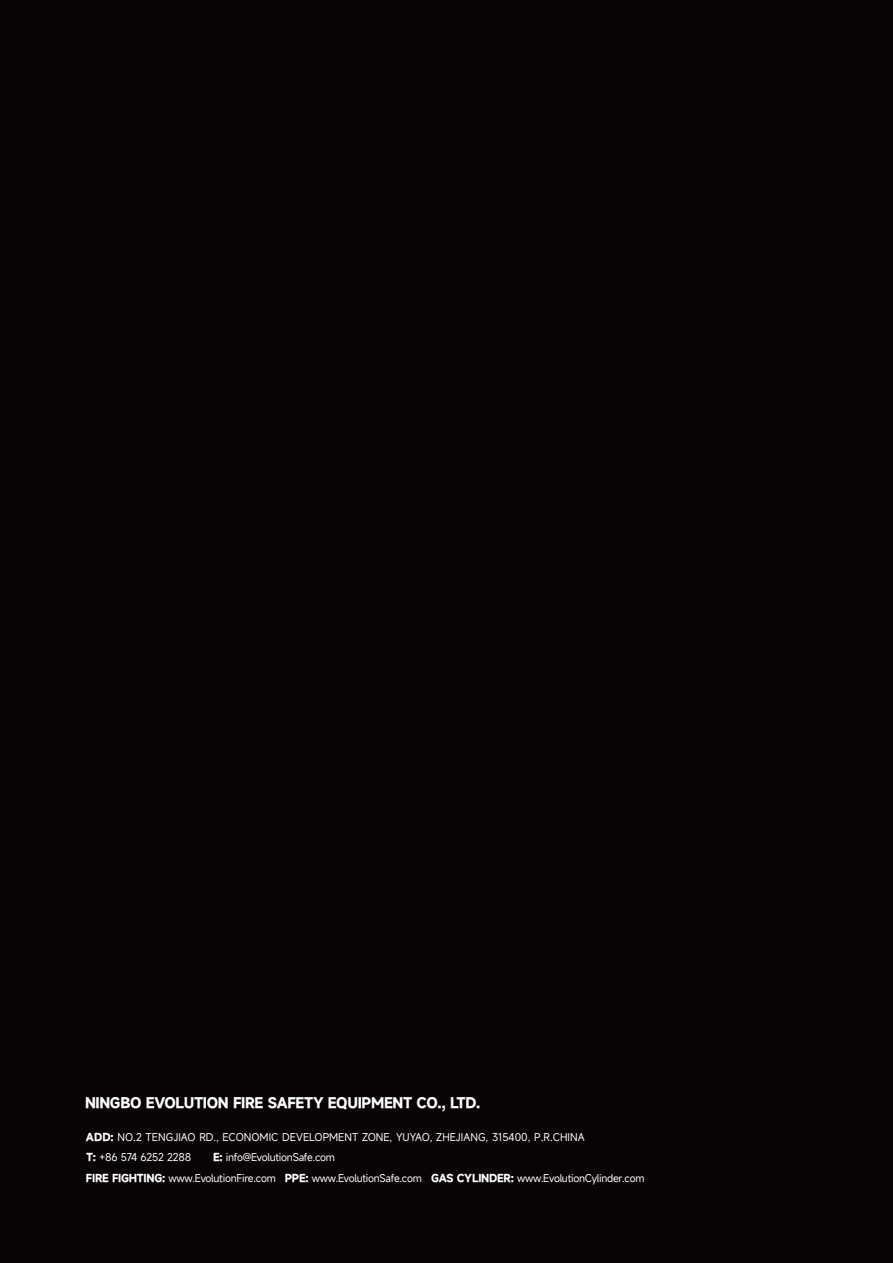
<style>
.page{position:relative;width:893px;height:1263px;background:#080305}
.page>*{position:absolute;margin:0;border:0;box-sizing:border-box;transform-origin:0 0}
.t1{font:700 13.8px "Mi Sans";letter-spacing:-.025em;color:#fff}
.t2{font:10.35px/20.9px "Mi Sans";letter-spacing:-.025em;color:#fff}
.t3{font:10.35px/20px "Mi Sans";color:#fff}
.s1{font-weight:700}
</style>
<div class="page">
<h1 class="t1" style="left:85px;top:1097px;width:397px">NINGBO EVOLUTION FIRE SAFETY EQUIPMENT CO., LTD.</h1>
<p class="t3" style="left:86px;top:1127px;width:500px"><span class="s1">ADD:</span> NO.2 TENGJIAO RD., ECONOMIC DEVELOPMENT ZONE, YUYAO, ZHEJIANG, 315400, P.R.CHINA<br><span class="s1">T:</span> +86 574 6252 2288</p>
<p class="t2" style="left:86px;top:1147px;width:560px;text-indent:127px"><span class="s1">E:</span> info@EvolutionSafe.com<br><span class="s1">FIRE FIGHTING:</span> www.EvolutionFire.com <span class="s1">PPE:</span> www.EvolutionSafe.com <span class="s1">GAS CYLINDER:</span> www.EvolutionCylinder.com</p>
</div>
